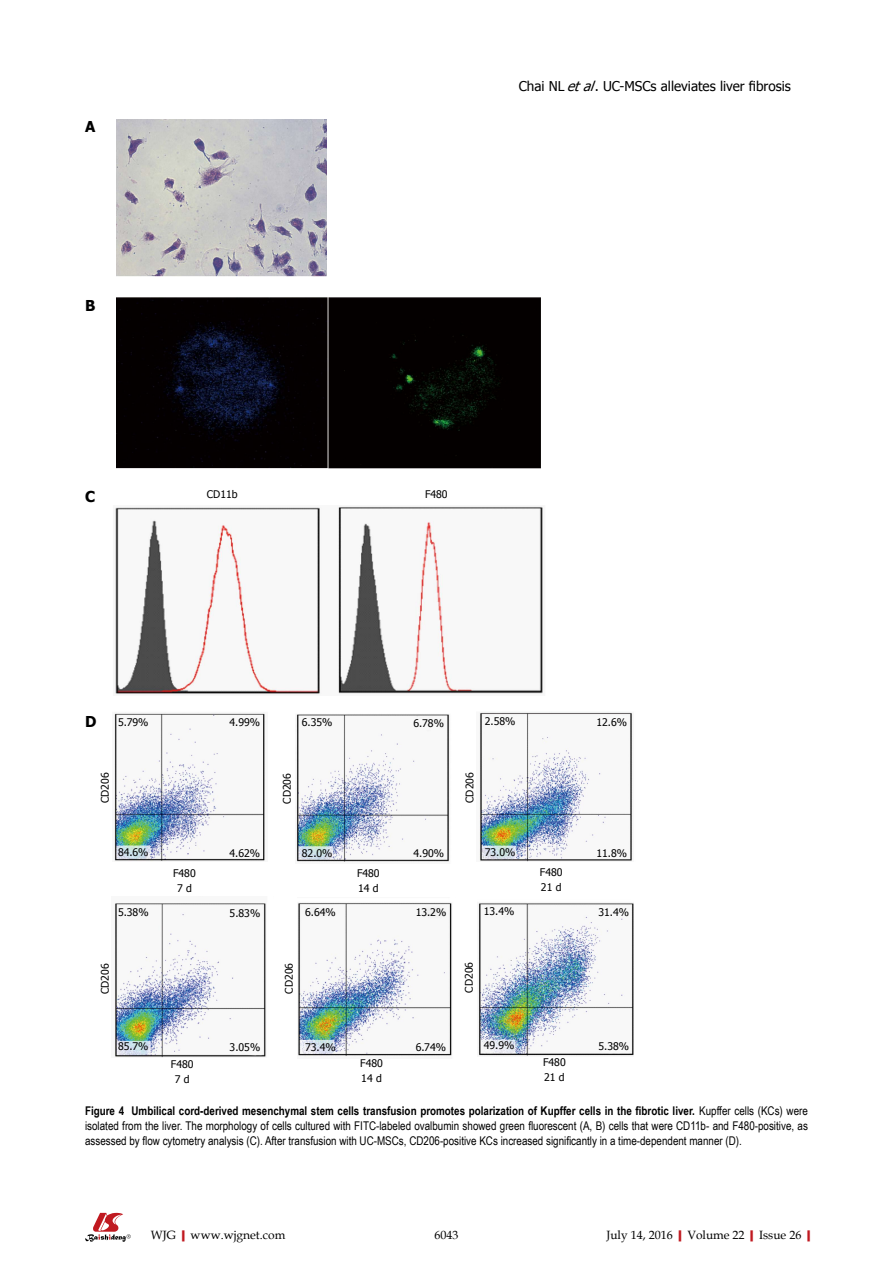
<style>
.page{position:relative;width:893px;height:1263px;background:#fff}
.page>*{position:absolute;margin:0;border:0;box-sizing:border-box;transform-origin:0 0}
.t1{font:700 15px "Tahoma";color:#000}
.t2{font:13.5px "Tahoma";color:#000}
.t3{font:12px/15px "Arial Narrow";color:#000;text-align:justify}
.t4{font:12px "Book Antiqua";color:#000}
.t5{font:10.5px/15px "Tahoma";color:#000}
.s1{font-style:italic}
.s2{font-weight:700}
.s3{font-weight:700;color:#c01920}
</style>
<div class="page">
<svg style="left:85px;top:1213px;width:46px;height:29px"></svg>
<img style="left:116px;top:119px;width:210px;height:157px">
<img style="left:115px;top:506px;width:428px;height:189px">
<img style="left:478px;top:903px;width:155px;height:153px">
<img style="left:116px;top:297px;width:424px;height:171px">
<img style="left:114px;top:713px;width:151px;height:149px">
<img style="left:479px;top:712px;width:154px;height:150px">
<img style="left:296px;top:714px;width:154px;height:148px">
<img style="left:114px;top:903px;width:152px;height:155px">
<img style="left:297px;top:902px;width:155px;height:156px">
<p class="t1" style="left:85px;top:116px;width:12px">A</p>
<p class="t1" style="left:85px;top:295px;width:12px">B</p>
<p class="t1" style="left:85px;top:486px;width:12px">C</p>
<p class="t2" style="left:519px;top:77px;width:274px">Chai NL <span class="s1">etal</span>. UC-MSCs alleviates liver fibrosis</p>
<p class="t5" style="left:207px;top:486px;width:32px">CD11b</p>
<p class="t5" style="left:425px;top:486px;width:24px">F480</p>
<p class="t1" style="left:85px;top:711px;width:13px">D</p>
<p class="t5" style="left:118px;top:714px;width:32px">5.79%</p>
<p class="t5" style="left:230px;top:714px;width:32px">4.99%</p>
<p class="t5" style="left:302px;top:714px;width:32px">6.35%</p>
<p class="t5" style="left:414px;top:715px;width:32px">6.78%</p>
<p class="t5" style="left:485px;top:713px;width:32px">2.58%</p>
<p class="t5" style="left:596px;top:714px;width:32px">12.6%</p>
<p class="t5" style="left:97px;top:803px;width:32px;rotate:-90deg">CD206</p>
<p class="t5" style="left:279px;top:804px;width:32px;rotate:-90deg">CD206</p>
<p class="t5" style="left:462px;top:803px;width:32px;rotate:-90deg">CD206</p>
<p class="t5" style="left:118px;top:844px;width:32px">84.6%</p>
<p class="t5" style="left:230px;top:845px;width:32px">4.62%</p>
<p class="t5" style="left:302px;top:845px;width:32px">82.0%</p>
<p class="t5" style="left:414px;top:845px;width:32px">4.90%</p>
<p class="t5" style="left:485px;top:844px;width:32px">73.0%</p>
<p class="t5" style="left:596px;top:845px;width:32px">11.8%</p>
<p class="t5" style="left:173px;top:865px;width:24px;text-align:center">F480<br>7 d</p>
<p class="t5" style="left:357px;top:865px;width:24px">F480<br>14 d</p>
<p class="t5" style="left:540px;top:864px;width:24px">F480<br>21 d</p>
<p class="t5" style="left:118px;top:904px;width:32px">5.38%</p>
<p class="t5" style="left:230px;top:905px;width:32px">5.83%</p>
<p class="t5" style="left:305px;top:904px;width:32px">6.64%</p>
<p class="t5" style="left:416px;top:904px;width:32px">13.2%</p>
<p class="t5" style="left:484px;top:903px;width:32px">13.4%</p>
<p class="t5" style="left:598px;top:904px;width:32px">31.4%</p>
<p class="t5" style="left:97px;top:994px;width:32px;rotate:-90deg">CD206</p>
<p class="t5" style="left:281px;top:993px;width:32px;rotate:-90deg">CD206</p>
<p class="t5" style="left:461px;top:993px;width:32px;rotate:-90deg">CD206</p>
<p class="t5" style="left:118px;top:1038px;width:32px">85.7%</p>
<p class="t5" style="left:230px;top:1039px;width:32px">3.05%</p>
<p class="t5" style="left:305px;top:1039px;width:32px">73.4%</p>
<p class="t5" style="left:416px;top:1039px;width:32px">6.74%</p>
<p class="t5" style="left:484px;top:1037px;width:32px">49.9%</p>
<p class="t5" style="left:598px;top:1038px;width:32px">5.38%</p>
<p class="t5" style="left:171px;top:1056px;width:24px;text-align:center">F480<br>7 d</p>
<p class="t5" style="left:360px;top:1055px;width:24px">F480<br>14 d</p>
<p class="t5" style="left:543px;top:1054px;width:24px">F480<br>21 d</p>
<p class="t3" style="left:85px;top:1103px;width:724px"><span class="s2">Figure 4 Umbilical cord-derived mesenchymal stem cells transfusion promotes polarization of Kupffer cells in the fibrotic liver.</span> Kupffer cells (KCs) were isolated from the liver. The morphology of cells cultured with FITC-labeled ovalbumin showed green fluorescent (A, B) cells that were CD11b- and F480-positive, as assessed by flow cytometry analysis (C). After transfusion with UC-MSCs, CD206-positive KCs increased significantly in a time-dependent manner (D).</p>
<p class="t4" style="left:151px;top:1226px;width:136px">WJG<span class="s3">|</span>www.wjgnet.com</p>
<p class="t4" style="left:434px;top:1226px;width:25px">6043</p>
<p class="t4" style="left:606px;top:1226px;width:211px">July 14, 2016<span class="s3">|</span>Volume 22<span class="s3">|</span>Issue 26<span class="s3">|</span></p>
</div>
